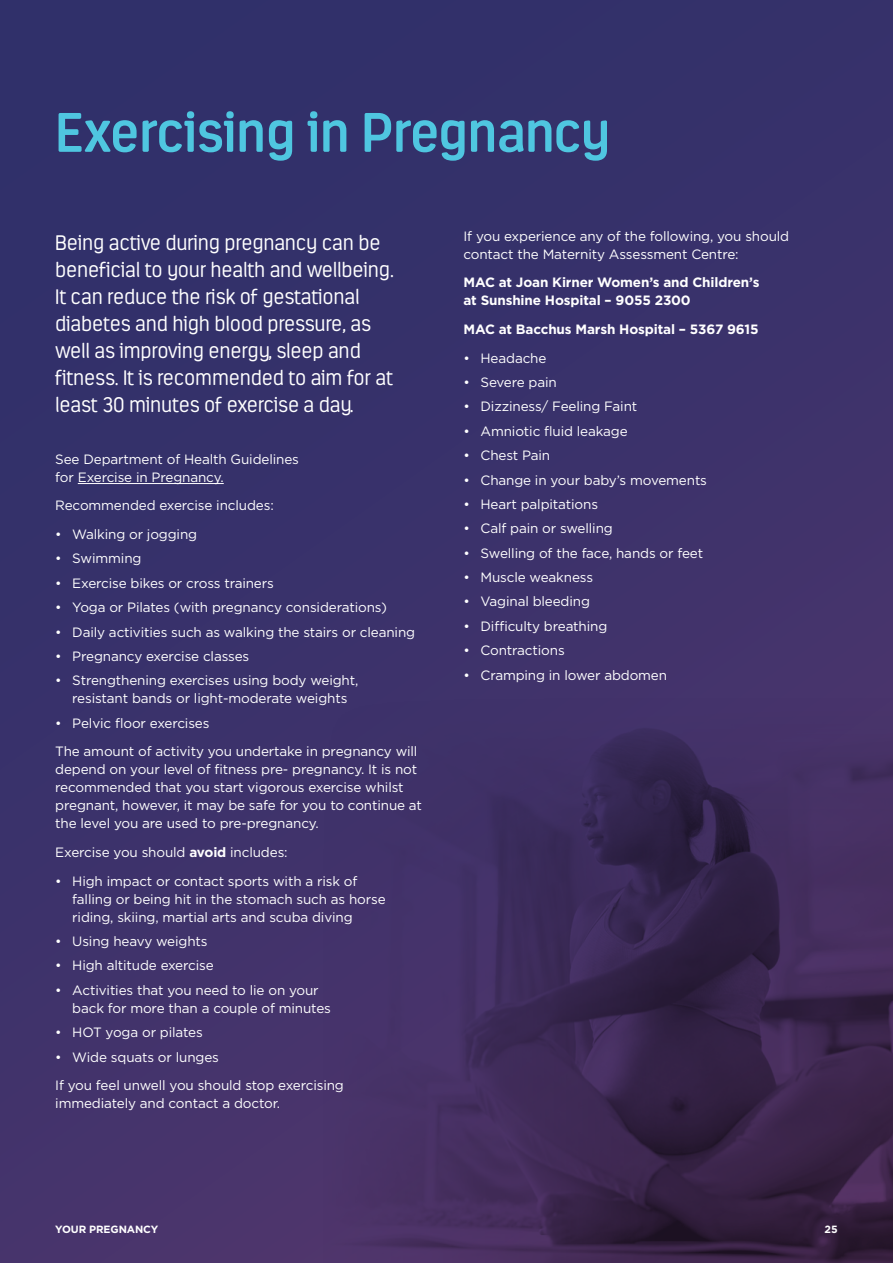
<style>
.page{position:relative;width:893px;height:1263px;background:#37316b}
.page>*{position:absolute;margin:0;border:0;box-sizing:border-box;transform-origin:0 0}
.t1{font:600 55.5px "Estandar Rounded";letter-spacing:-.01em;color:#4fc6e0}
.t2{font:300 21px/27px "Estandar Rounded";letter-spacing:-.01em;color:#fff}
.t3{font:13.5px/18px "Gotham";letter-spacing:-.01em;color:#fff}
.t4{font:700 13.5px/18px "Gotham";letter-spacing:-.01em;color:#fff}
.t5{font:700 10.5px "Gotham";letter-spacing:-.01em;color:#fff}
.s1{font-weight:700}
</style>
<div class="page">
<img style="left:102px;top:697px;width:791px;height:566px">
<hr style="left:78px;top:483px;width:146px;height:1px;background:#fff">
<h1 class="t1" style="left:55px;top:100px;width:557px">Exercising in Pregnancy</h1>
<p class="t2" style="left:55px;top:229px;width:340px">Being active during pregnancy can be beneficial to your health and wellbeing.<br>It can reduce the risk of gestational diabetes and high blood pressure, as well as improving energy, sleep and fitness. It is recommended to aim for at least 30 minutes of exercise a day.</p>
<p class="t3" style="left:55px;top:450px;width:245px">See Department of Health Guidelines for Exercise in Pregnancy.</p>
<p class="t3" style="left:55px;top:496px;width:220px">Recommended exercise includes:</p>
<p class="t3" style="left:55px;top:525px;width:143px">• Walking or jogging</p>
<p class="t3" style="left:55px;top:549px;width:88px">• Swimming</p>
<p class="t3" style="left:55px;top:574px;width:220px">• Exercise bikes or cross trainers</p>
<p class="t3" style="left:55px;top:598px;width:333px">• Yoga or Pilates (with pregnancy considerations)</p>
<p class="t3" style="left:55px;top:622px;width:361px">• Daily activities such as walking the stairs or cleaning</p>
<p class="t3" style="left:55px;top:647px;width:196px">• Pregnancy exercise classes</p>
<p class="t3" style="left:55px;top:671px;width:305px;text-align:center">• Strengthening exercises using body weight, resistant bands or light-moderate weights</p>
<p class="t3" style="left:55px;top:708px;width:364px;line-height:28.7px">• Pelvic floor exercises<br>The amount of activity you undertake in pregnancy will</p>
<p class="t3" style="left:55px;top:760px;width:368px">depend on your level of fitness pre- pregnancy. It is not recommended that you start vigorous exercise whilst pregnant, however, it may be safe for you to continue at the level you are used to pre-pregnancy.</p>
<p class="t3" style="left:55px;top:843px;width:234px">Exercise you should <span class="s1">avoid</span> includes:</p>
<p class="t3" style="left:72px;top:871px;width:315px;text-indent:-17px">• High impact or contact sports with a risk of falling or being hit in the stomach such as horse riding, skiing, martial arts and scuba diving</p>
<p class="t3" style="left:55px;top:932px;width:154px">• Using heavy weights</p>
<p class="t3" style="left:55px;top:956px;width:160px">• High altitude exercise</p>
<p class="t3" style="left:72px;top:981px;width:260px;text-indent:-17px">• Activities that you need to lie on your back for more than a couple of minutes</p>
<p class="t3" style="left:55px;top:1023px;width:149px">• HOT yoga or pilates</p>
<p class="t3" style="left:55px;top:1042px;width:290px;line-height:28.7px">• Wide squats or lunges<br>If you feel unwell you should stop exercising</p>
<p class="t3" style="left:55px;top:1094px;width:226px">immediately and contact a doctor.</p>
<p class="t3" style="left:463px;top:227px;width:327px">If you experience any of the following, you should contact the Maternity Assessment Centre:</p>
<p class="t4" style="left:463px;top:273px;width:297px">MAC at Joan Kirner Women’s and Children’s at Sunshine Hospital – 9055 2300</p>
<p class="t4" style="left:463px;top:320px;width:297px">MAC at Bacchus Marsh Hospital – 5367 9615</p>
<p class="t3" style="left:463px;top:349px;width:84px">• Headache</p>
<p class="t3" style="left:463px;top:373px;width:95px">• Severe pain</p>
<p class="t3" style="left:463px;top:397px;width:175px">• Dizziness/ Feeling Faint</p>
<p class="t3" style="left:463px;top:422px;width:166px">• Amniotic fluid leakage</p>
<p class="t3" style="left:463px;top:446px;width:88px">• Chest Pain</p>
<p class="t3" style="left:463px;top:470px;width:245px">• Change in your baby’s movements</p>
<p class="t3" style="left:463px;top:495px;width:136px">• Heart palpitations</p>
<p class="t3" style="left:463px;top:519px;width:151px">• Calf pain or swelling</p>
<p class="t3" style="left:463px;top:544px;width:241px">• Swelling of the face, hands or feet</p>
<p class="t3" style="left:463px;top:568px;width:131px">• Muscle weakness</p>
<p class="t3" style="left:463px;top:592px;width:128px">• Vaginal bleeding</p>
<p class="t3" style="left:463px;top:617px;width:145px">• Difficulty breathing</p>
<p class="t3" style="left:463px;top:641px;width:103px">• Contractions</p>
<p class="t3" style="left:463px;top:665px;width:205px">• Cramping in lower abdomen</p>
<p class="t5" style="left:55px;top:1222px;width:105px">YOUR PREGNANCY</p>
<p class="t5" style="left:825px;top:1222px;width:15px">25</p>
</div>
